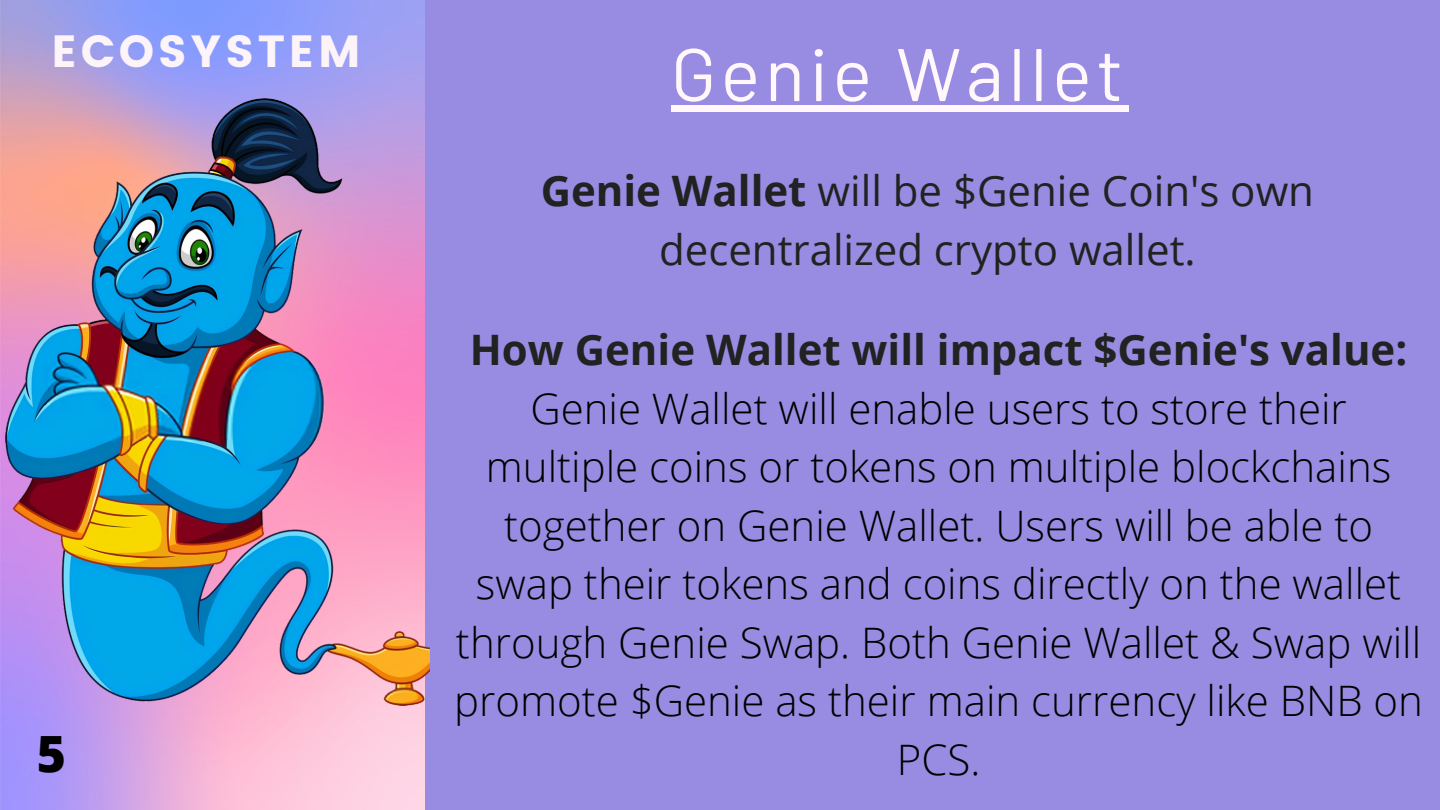
<style>
.page{position:relative;width:1440px;height:810px;background:#988ce2}
.page>*{position:absolute;margin:0;border:0;box-sizing:border-box;transform-origin:0 0}
.t1{font:74.4px "Barlow";letter-spacing:.06em;color:#fff7fa}
.t2{font:800 50px "Open Sans";color:#000}
.t3{font:45px "Poppins";letter-spacing:.08em;color:#fcf4f9}
.t4{font:300 42px/58.5px "Open Sans";color:#000;text-align:center}
.t5{font:42px/58.5px "Open Sans";color:#222;text-align:center}
.s1{font-weight:700}
.s2{font-weight:700;color:#222}
</style>
<div class="page">
<img style="left:0;top:0;width:424px;height:810px">
<img style="left:5px;top:98px;width:425px;height:608px">
<div style="left:671px;top:105px;width:457px;height:7px;background:#fff7fa"></div>
<p class="t3" style="left:51px;top:26px;width:311px">ECOSYSTEM</p>
<p class="t1" style="left:671px;top:27px;width:454px">Genie Wallet</p>
<p class="t5" style="left:541px;top:161px;width:775px"><span class="s1">Genie Wallet</span> will be $Genie Coin's own decentralized crypto wallet.</p>
<p class="t4" style="left:454px;top:320px;width:970px"><span class="s2">How Genie Wallet will impact $Genie's value:<br></span>Genie Wallet will enable users to store their multiple coins or tokens on multiple blockchains together on Genie Wallet. Users will be able to swap their tokens and coins directly on the wallet through Genie Swap. Both Genie Wallet &amp; Swap will promote $Genie as their main currency like BNB on</p>
<p class="t2" style="left:37px;top:719px;width:31px">5</p>
<p class="t4" style="left:897px;top:729px;width:85px">PCS.</p>
</div>
